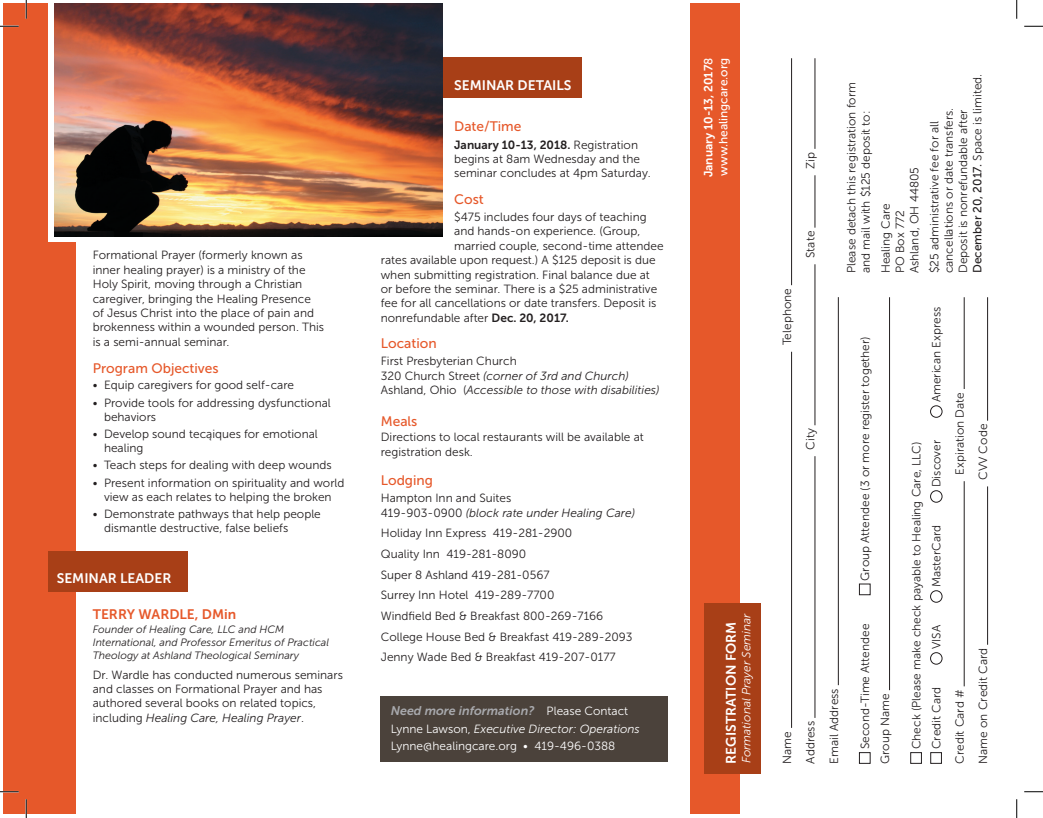
<style>
.page{position:relative;width:1043px;height:818px;background:#fff}
.page>*{position:absolute;margin:0;border:0;box-sizing:border-box;transform-origin:0 0}
.Title2{font:13.75px "Museo Sans 500";color:#e6582a}
.t1{font:13.75px "Museo Sans 700";color:#fff}
.t2{font:13.75px "Museo Sans 700";color:#e6582a}
.Body_Copy{font:13.75px "Museo Sans 500";color:#e6582a}
.Body_Copy-2{font:italic 12.5px "Museo Sans 700";color:#a8a9ad}
.Body_Copy-3{font:11.88px/14.4px "Museo Sans 300";color:#231f20}
.Body_Copy-4{font:italic 11.88px/14.4px "Museo Sans 300";color:#231f20}
.Body_Copy-5{font:italic 11.88px "Museo Sans 300";color:#fff}
.Body_Copy-6{font:11.88px "Museo Sans 300";color:#fff}
.t3{font:11.88px "Museo Sans 500";color:#fff}
.t4{font:11.88px "Museo Sans 700";color:#fff}
.t5{font:italic 10.62px/12.5px "Museo Sans 300";color:#231f20}
.s1{font-style:italic}
.s2{font-family:"Museo Sans 700"}
.s3{font-style:normal}
.s4{font-family:"Museo Sans 300";font-style:normal;font-size:11.88px;color:#fff}
.s5{font-family:"Museo Sans 500"}
</style>
<div class="page">
<div style="left:442px;top:58px;width:140px;height:40px;background:#a83f17"></div>
<hr style="left:791px;top:352px;width:1px;height:375px;background:#231f20">
<hr style="left:791px;top:58px;width:1px;height:227px;background:#231f20">
<hr style="left:814px;top:456px;width:1px;height:261px;background:#231f20">
<hr style="left:814px;top:264px;width:1px;height:161px;background:#231f20">
<hr style="left:814px;top:175px;width:1px;height:53px;background:#231f20">
<hr style="left:814px;top:58px;width:1px;height:91px;background:#231f20">
<hr style="left:838px;top:297px;width:1px;height:388px;background:#231f20">
<hr style="left:889px;top:297px;width:1px;height:393px;background:#231f20">
<hr style="left:964px;top:481px;width:1px;height:205px;background:#231f20">
<hr style="left:964px;top:297px;width:1px;height:92px;background:#231f20">
<hr style="left:987px;top:486px;width:1px;height:158px;background:#231f20">
<hr style="left:987px;top:297px;width:1px;height:123px;background:#231f20">
<div style="left:859px;top:752px;width:11px;height:11px;border:1px solid #231f20"></div>
<div style="left:859px;top:583px;width:11px;height:12px;border:1px solid #231f20"></div>
<div style="left:910px;top:752px;width:11px;height:11px;border:1px solid #231f20"></div>
<div style="left:930px;top:752px;width:11px;height:11px;border:1px solid #231f20"></div>
<div style="left:930px;top:652px;width:12px;height:12px;border:1px solid #231f20;border-radius:50%"></div>
<div style="left:930px;top:590px;width:12px;height:12px;border:1px solid #231f20;border-radius:50%"></div>
<div style="left:930px;top:490px;width:12px;height:12px;border:1px solid #231f20;border-radius:50%"></div>
<div style="left:930px;top:405px;width:12px;height:12px;border:1px solid #231f20;border-radius:50%"></div>
<div style="left:690px;top:4px;width:50px;height:810px;background:#e6582a"></div>
<div style="left:4px;top:4px;width:72px;height:810px;background:#e6582a"></div>
<div style="left:704px;top:603px;width:56px;height:170px;background:#a83f17"></div>
<div style="left:48px;top:4px;width:379px;height:238px;background:#fff"></div>
<img style="left:54px;top:4px;width:388px;height:232px">
<div style="left:48px;top:551px;width:140px;height:40px;background:#a83f17"></div>
<div style="left:381px;top:695px;width:287px;height:66px;background:#4b423b"></div>
<svg style="left:0;top:25px;width:19px;height:2px"></svg>
<svg style="left:1024px;top:25px;width:18px;height:2px"></svg>
<svg style="left:0;top:790px;width:19px;height:2px"></svg>
<svg style="left:1024px;top:791px;width:18px;height:1px"></svg>
<svg style="left:25px;top:0;width:2px;height:19px"></svg>
<svg style="left:25px;top:799px;width:2px;height:19px"></svg>
<svg style="left:1016px;top:0;width:1px;height:19px"></svg>
<svg style="left:1016px;top:799px;width:1px;height:19px"></svg>
<p class="Body_Copy-3" style="left:93px;top:248px;width:233px">Formational Prayer (formerly known as inner healing prayer) is a ministry of the Holy Spirit, moving through a Christian caregiver, bringing the Healing Presence of Jesus Christ into the place of pain and brokenness within a wounded person. This is a semi-annual seminar.</p>
<p class="Title2" style="left:93px;top:361px;width:127px">Program Objectives</p>
<p class="Body_Copy-3" style="left:93px;top:378px;width:203px">• Equip caregivers for good self-care</p>
<p class="Body_Copy-3" style="left:104px;top:395px;width:228px;text-indent:-11px">• Provide tools for addressing dysfunctional behaviors</p>
<p class="Body_Copy-3" style="left:104px;top:427px;width:215px;text-indent:-11px">• Develop sound techniques for emotional healing</p>
<p class="Body_Copy-3" style="left:93px;top:458px;width:240px">• Teach steps for dealing with deep wounds</p>
<p class="Body_Copy-3" style="left:93px;top:475px;width:253px;text-align:center">• Present information on spirituality and world view as each relates to helping the broken</p>
<p class="Body_Copy-3" style="left:104px;top:506px;width:218px;text-indent:-11px">• Demonstrate pathways that help people dismantle destructive, false beliefs</p>
<p class="t1" style="left:57px;top:571px;width:116px">SEMINAR LEADER</p>
<p class="t2" style="left:93px;top:606px;width:145px">TERRY WARDLE, DMin</p>
<p class="t5" style="left:93px;top:623px;width:238px">Founder of Healing Care, LLC and HCM<br>International, and Professor Emeritus of Practical<br>Theology at Ashland Theological Seminary</p>
<p class="Body_Copy-3" style="left:93px;top:667px;width:252px">Dr. Wardle has conducted numerous seminars and classes on Formational Prayer and has authored several books on related topics, including <span class="s1">Healing Care, Healing Prayer</span>.</p>
<p class="t1" style="left:454px;top:78px;width:119px">SEMINAR DETAILS</p>
<p class="Title2" style="left:454px;top:119px;width:69px">Date/Time</p>
<p class="Body_Copy-3" style="left:454px;top:137px;width:198px"><span class="s2">January 10-13, 2018.</span> Registration begins at 8am Wednesday and the seminar concludes at 4pm Saturday.</p>
<p class="Title2" style="left:454px;top:191px;width:31px">Cost</p>
<p class="Body_Copy-3" style="left:454px;top:210px;width:194px">$475 includes four days of teaching</p>
<p class="Body_Copy-3" style="left:454px;top:224px;width:188px">and hands-on experience. (Group,</p>
<p class="Body_Copy-3" style="left:454px;top:239px;width:211px">married couple, second-time attendee</p>
<p class="Body_Copy-3" style="left:381px;top:253px;width:276px">rates available upon request.) A $125 deposit is due</p>
<p class="Body_Copy-3" style="left:381px;top:267px;width:271px">when submitting registration. Final balance due at</p>
<p class="Body_Copy-3" style="left:381px;top:282px;width:278px">or before the seminar. There is a $25 administrative</p>
<p class="Body_Copy-3" style="left:381px;top:296px;width:277px">fee for all cancellations or date transfers. Deposit is</p>
<p class="Body_Copy-3" style="left:381px;top:310px;width:189px">nonrefundable after <span class="s2">Dec. 20, 2017.</span></p>
<p class="Title2" style="left:381px;top:336px;width:57px">Location</p>
<p class="Body_Copy-3" style="left:381px;top:354px;width:137px">First Presbyterian Church</p>
<p class="Body_Copy-4" style="left:381px;top:368px;width:280px"><span class="s3">320 Church Street</span> (corner of 3rd and Church)<br><span class="s3">Ashland, Ohio (</span>Accessible to those with disabilities)</p>
<p class="Body_Copy" style="left:381px;top:413px;width:38px">Meals</p>
<p class="Body_Copy-3" style="left:381px;top:430px;width:264px">Directions to local restaurants will be available at registration desk.</p>
<p class="Title2" style="left:381px;top:472px;width:54px">Lodging</p>
<p class="Body_Copy-3" style="left:381px;top:491px;width:132px">Hampton Inn and Suites</p>
<p class="Body_Copy-4" style="left:381px;top:505px;width:256px"><span class="s3">419-903-0900</span> (block rate under Healing Care)</p>
<p class="Body_Copy-3" style="left:381px;top:526px;width:193px">Holiday Inn Express 419-281-2900</p>
<p class="Body_Copy-3" style="left:381px;top:546px;width:147px">Quality Inn 419-281-8090</p>
<p class="Body_Copy-3" style="left:381px;top:567px;width:170px">Super 8 Ashland 419-281-0567</p>
<p class="Body_Copy-3" style="left:381px;top:588px;width:175px">Surrey Inn Hotel 419-289-7700</p>
<p class="Body_Copy-3" style="left:381px;top:608px;width:224px">Windfield Bed &amp; Breakfast 800-269-7166</p>
<p class="Body_Copy-3" style="left:381px;top:629px;width:253px">College House Bed &amp; Breakfast 419-289-2093</p>
<p class="Body_Copy-3" style="left:381px;top:650px;width:236px">Jenny Wade Bed &amp; Breakfast 419-207-0177</p>
<p class="Body_Copy-2" style="left:391px;top:703px;width:239px">Need more information? <span class="s4">Please Contact</span></p>
<p class="Body_Copy-5" style="left:391px;top:722px;width:251px"><span class="s3">Lynne Lawson,</span> Executive Director: Operations</p>
<p class="Body_Copy-6" style="left:391px;top:739px;width:226px">Lynne@healingcare.org • 419-496-0388</p>
<p class="t4" style="left:701px;top:177px;width:121px;rotate:-90deg">January 10-13, 2017<span class="s5">8</span></p>
<p class="t3" style="left:716px;top:176px;width:119px;rotate:-90deg">www.healingcare.org</p>
<p class="t1" style="left:723px;top:763px;width:143px;rotate:-90deg">REGISTRATION FORM</p>
<p class="Body_Copy-5" style="left:740px;top:763px;width:152px;rotate:-90deg">Formational Prayer Seminar</p>
<p class="Body_Copy-3" style="left:803px;top:169px;width:18px;rotate:-90deg">Zip</p>
<p class="Body_Copy-3" style="left:803px;top:258px;width:29px;rotate:-90deg">State</p>
<p class="Body_Copy-3" style="left:780px;top:345px;width:58px;rotate:-90deg">Telephone</p>
<p class="Body_Copy-3" style="left:803px;top:450px;width:23px;rotate:-90deg">City</p>
<p class="Body_Copy-3" style="left:780px;top:763px;width:34px;rotate:-90deg">Name</p>
<p class="Body_Copy-3" style="left:803px;top:763px;width:44px;rotate:-90deg">Address</p>
<p class="Body_Copy-3" style="left:844px;top:273px;width:193px;rotate:-90deg">Please detach this registration form and mail with $125 deposit to:</p>
<p class="Body_Copy-3" style="left:878px;top:273px;width:108px;rotate:-90deg">Healing Care<br>PO Box 772<br>Ashland, OH 44805</p>
<p class="Body_Copy-3" style="left:927px;top:273px;width:201px;rotate:-90deg">$25 administrative fee for all cancellations or date transfers.<br>Deposit is nonrefundable after <span class="s5">December 20, 2017.</span> Space is limited.</p>
<p class="Body_Copy-3" style="left:826px;top:763px;width:77px;rotate:-90deg">Email Address</p>
<p class="Body_Copy-3" style="left:858px;top:580px;width:245px;rotate:-90deg">Group Attendee (3 or more register together)</p>
<p class="Body_Copy-3" style="left:858px;top:749px;width:127px;rotate:-90deg">Second-Time Attendee</p>
<p class="Body_Copy-3" style="left:878px;top:763px;width:72px;rotate:-90deg">Group Name</p>
<p class="Body_Copy-3" style="left:929px;top:402px;width:97px;rotate:-90deg">American Express</p>
<p class="Body_Copy-3" style="left:909px;top:749px;width:309px;rotate:-90deg">Check (Please make check payable to Healing Care, LLC)</p>
<p class="Body_Copy-3" style="left:929px;top:487px;width:49px;rotate:-90deg">Discover</p>
<p class="Body_Copy-3" style="left:929px;top:587px;width:64px;rotate:-90deg">MasterCard</p>
<p class="Body_Copy-3" style="left:929px;top:649px;width:26px;rotate:-90deg">VISA</p>
<p class="Body_Copy-3" style="left:929px;top:749px;width:64px;rotate:-90deg">Credit Card</p>
<p class="Body_Copy-3" style="left:952px;top:475px;width:84px;rotate:-90deg">Expiration Date</p>
<p class="Body_Copy-3" style="left:976px;top:480px;width:58px;rotate:-90deg">CVV Code</p>
<p class="Body_Copy-3" style="left:952px;top:763px;width:76px;rotate:-90deg">Credit Card #</p>
<p class="Body_Copy-3" style="left:976px;top:763px;width:117px;rotate:-90deg">Name on Credit Card</p>
</div>
